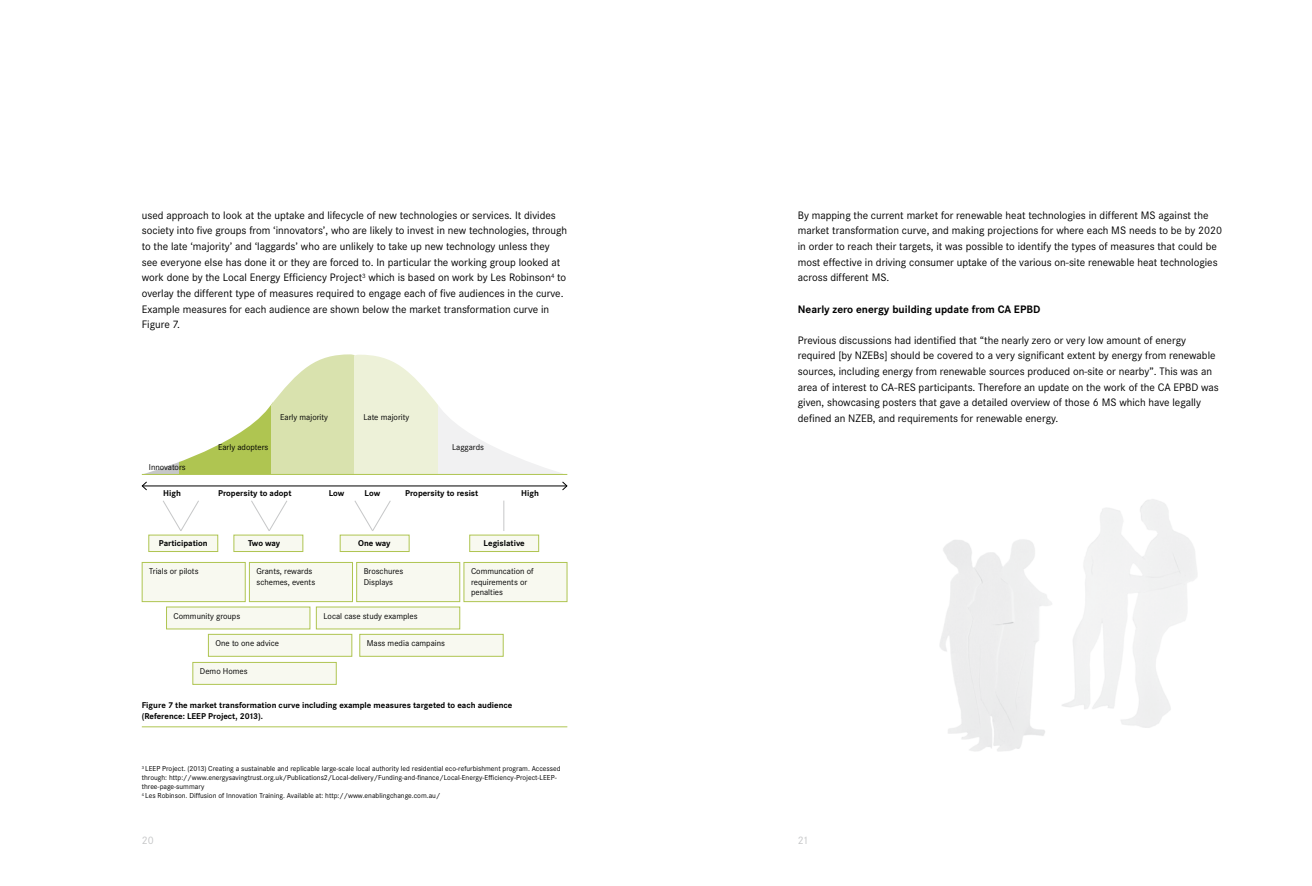
<style>
.page{position:relative;width:1312px;height:886px;background:#fff}
.page>*{position:absolute;margin:0;border:0;box-sizing:border-box;transform-origin:0 0}
.t1{font:11.25px/15.6px "Corporate S";color:#000}
.t2{font:700 11.25px "Corporate S";color:#000}
.t3{font:11.25px "Corporate S";color:#c6c7c8}
.t4{font:8.75px/10.5px "Corporate S";color:#000}
.t5{font:700 8.75px/10.5px "Corporate S";color:#000}
.t6{font:7.5px/9px "Corporate S";color:#000}
</style>
<div class="page">
<svg style="left:144px;top:462px;width:35px;height:12px"></svg>
<svg style="left:179px;top:405px;width:92px;height:69px"></svg>
<div style="left:271px;top:354px;width:83px;height:121px;background:#d9e2ae"></div>
<div style="left:354px;top:354px;width:84px;height:121px;background:#edf1d8"></div>
<div style="left:438px;top:361px;width:124px;height:113px;background:linear-gradient(to right,#f8f8f8,#fff)"></div>
<hr style="left:142px;top:474px;width:425px;height:1px;background:#afc551">
<hr style="left:142px;top:486px;width:424px;height:1px;background:#000">
<svg style="left:141px;top:481px;width:6px;height:10px"></svg>
<svg style="left:561px;top:481px;width:6px;height:10px"></svg>
<svg style="left:163px;top:500px;width:36px;height:31px"></svg>
<svg style="left:251px;top:500px;width:36px;height:31px"></svg>
<svg style="left:354px;top:500px;width:37px;height:31px"></svg>
<hr style="left:503px;top:501px;width:1px;height:30px;background:#c6c7c8">
<div style="left:233px;top:535px;width:70px;height:17px;background:#f8f9f0;border:1px solid #afc551"></div>
<div style="left:340px;top:535px;width:69px;height:17px;background:#f8f9f0;border:1px solid #afc551"></div>
<div style="left:469px;top:535px;width:70px;height:17px;background:#f8f9f0;border:1px solid #afc551"></div>
<div style="left:148px;top:535px;width:70px;height:17px;background:#f8f9f0;border:1px solid #afc551"></div>
<div style="left:142px;top:562px;width:103px;height:40px;background:#f8f9f0;border:1px solid #afc551"></div>
<div style="left:249px;top:562px;width:104px;height:40px;background:#f8f9f0;border:1px solid #afc551"></div>
<div style="left:356px;top:562px;width:104px;height:40px;background:#f8f9f0;border:1px solid #afc551"></div>
<div style="left:463px;top:562px;width:104px;height:40px;background:#f8f9f0;border:1px solid #afc551"></div>
<div style="left:166px;top:607px;width:144px;height:22px;background:#f8f9f0"></div>
<div style="left:316px;top:607px;width:144px;height:22px;background:#f8f9f0"></div>
<div style="left:208px;top:634px;width:144px;height:22px;background:#f8f9f0;border:1px solid #afc551"></div>
<div style="left:359px;top:634px;width:144px;height:22px;background:#f8f9f0;border:1px solid #afc551"></div>
<div style="left:192px;top:662px;width:144px;height:23px;background:#f8f9f0;border:1px solid #afc551"></div>
<hr style="left:142px;top:726px;width:425px;height:1px;background:#afc551">
<p class="t1" style="left:142px;top:207px;width:427px">used approach to look at the uptake and lifecycle of new technologies or services. It divides society into five groups from ‘innovators’, who are likely to invest in new technologies, through to the late ‘majority’ and ‘laggards’ who are unlikely to take up new technology unless they see everyone else has done it or they are forced to. In particular the working group looked at work done by the Local Energy Efficiency Project<sup>3</sup> which is based on work by Les Robinson<sup>4</sup> to overlay the different type of measures required to engage each of five audiences in the curve.<br>Example measures for each audience are shown below the market transformation curve in Figure 7.</p>
<p class="t4" style="left:149px;top:462px;width:38px">Innovators</p>
<p class="t5" style="left:163px;top:488px;width:19px">High</p>
<p class="t4" style="left:218px;top:442px;width:52px">Early adopters</p>
<p class="t4" style="left:280px;top:412px;width:50px">Early majority</p>
<p class="t4" style="left:363px;top:412px;width:48px">Late majority</p>
<p class="t4" style="left:452px;top:442px;width:33px">Laggards</p>
<p class="t5" style="left:218px;top:488px;width:75px">Propersity to adopt</p>
<p class="t5" style="left:329px;top:488px;width:17px">Low</p>
<p class="t5" style="left:364px;top:488px;width:17px">Low</p>
<p class="t5" style="left:405px;top:488px;width:75px">Propersity to resist</p>
<p class="t5" style="left:521px;top:488px;width:19px">High</p>
<p class="t5" style="left:159px;top:538px;width:50px">Participation</p>
<p class="t5" style="left:248px;top:538px;width:34px">Two way</p>
<p class="t5" style="left:358px;top:538px;width:34px">One way</p>
<p class="t5" style="left:483px;top:538px;width:43px">Legislative</p>
<p class="t4" style="left:149px;top:566px;width:51px">Trials or pilots</p>
<p class="t4" style="left:256px;top:566px;width:60px">Grants, rewards schemes, events</p>
<p class="t4" style="left:363px;top:566px;width:41px">Broschures<br>Displays</p>
<p class="t4" style="left:471px;top:566px;width:64px">Communcation of requirements or penalties</p>
<p class="t4" style="left:173px;top:610px;width:68px">Community groups</p>
<p class="t4" style="left:323px;top:610px;width:96px">Local case study examples</p>
<p class="t4" style="left:215px;top:638px;width:65px">One to one advice</p>
<p class="t4" style="left:367px;top:638px;width:80px">Mass media campains</p>
<p class="t4" style="left:200px;top:666px;width:49px">Demo Homes</p>
<p class="t5" style="left:142px;top:700px;width:372px">Figure 7 the market transformation curve including example measures targeted to each audience (Reference: LEEP Project, 2013).</p>
<p class="t6" style="left:142px;top:764px;width:420px"><sup>3</sup> LEEP Project. (2013) Creating a sustainable and replicable large-scale local authority led residential eco-refurbishment program. Accessed through: http://www.energysavingtrust.org.uk/Publications2/Local-delivery/Funding-and-finance/Local-Energy-Efficiency-Project-LEEP&shy;three-page-summary<br><sup>4</sup> Les Robinson. Diffusion of Innovation Training. Available at: http://www.enablingchange.com.au/</p>
<p class="t1" style="left:797px;top:207px;width:426px">By mapping the current market for renewable heat technologies in different MS against the market transformation curve, and making projections for where each MS needs to be by 2020 in order to reach their targets, it was possible to identify the types of measures that could be most effective in driving consumer uptake of the various on-site renewable heat technologies across different MS.</p>
<p class="t2" style="left:797px;top:302px;width:230px">Nearly zero energy building update from CA EPBD</p>
<p class="t1" style="left:797px;top:332px;width:422px">Previous discussions had identified that “the nearly zero or very low amount of energy required [by NZEBs] should be covered to a very significant extent by energy from renewable sources, including energy from renewable sources produced on-site or nearby”. This was an area of interest to CA-RES participants. Therefore an update on the work of the CA EPBD was given, showcasing posters that gave a detailed overview of those 6 MS which have legally defined an NZEB, and requirements for renewable energy.</p>
<p class="t3" style="left:142px;top:834px;width:13px">20</p>
<p class="t3" style="left:797px;top:834px;width:12px">21</p>
</div>
